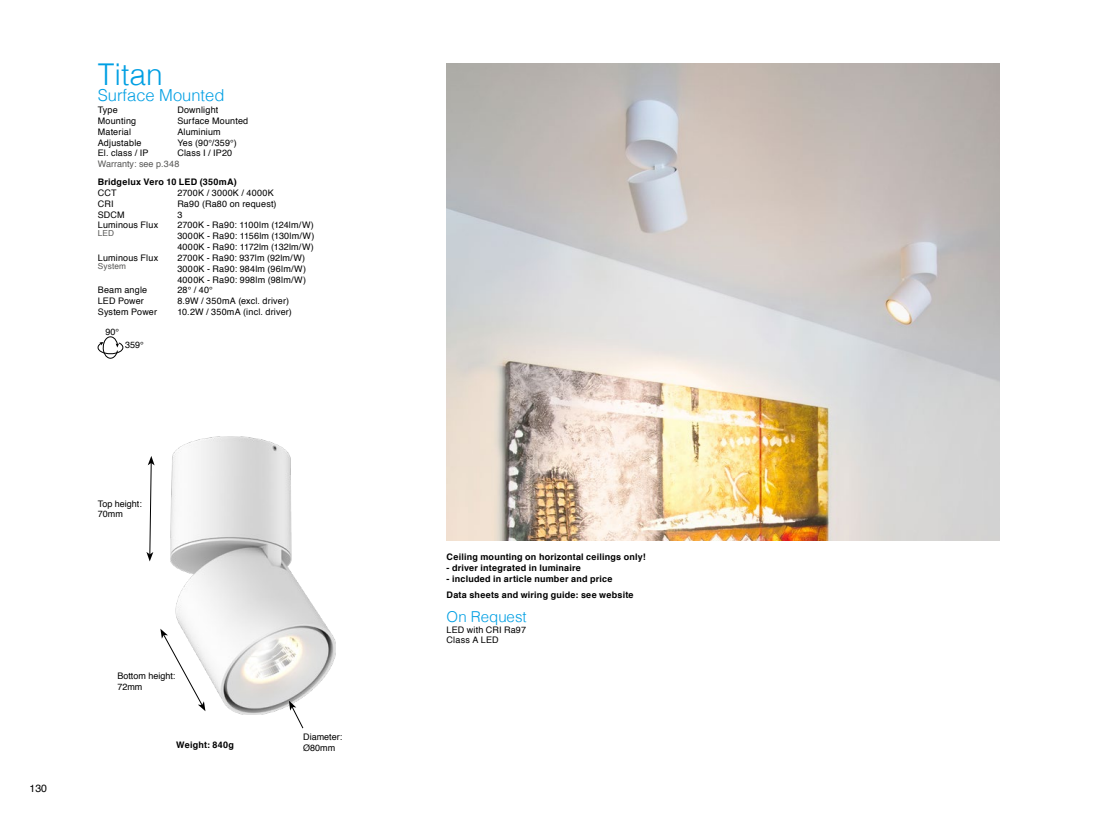
<style>
.page{position:relative;width:1106px;height:830px;background:#fff}
.page>*{position:absolute;margin:0;border:0;box-sizing:border-box;transform-origin:0 0}
.t1{font:300 30px "Helvetica";color:#009fe3}
.t2{font:300 16.5px "Helvetica";color:#009fe3}
.t3{font:300 15px "Helvetica";color:#009fe3}
.t4{font:10.5px "Helvetica";color:#000}
.t5{font:9px "Helvetica";letter-spacing:.02em;color:#000}
.t6{font:700 9px "Helvetica";letter-spacing:.025em;color:#000}
.t7{font:9px "Helvetica";color:#000}
.t8{font:9px "Helvetica";color:#575756}
.t9{font:8.25px "Helvetica";letter-spacing:.015em;color:#575756}
</style>
<div class="page">
<img style="left:170px;top:436px;width:166px;height:278px">
<svg style="left:146px;top:456px;width:9px;height:105px"></svg>
<svg style="left:160px;top:628px;width:45px;height:83px"></svg>
<svg style="left:289px;top:700px;width:15px;height:28px"></svg>
<img style="left:446px;top:64px;width:553px;height:476px">
<svg style="left:97px;top:336px;width:27px;height:23px"></svg>
<p class="t1" style="left:98px;top:49px;width:67px">Titan</p>
<p class="t2" style="left:98px;top:81px;width:128px">Surface Mounted</p>
<p class="t5" style="left:98px;top:103px;width:21px">Type</p>
<p class="t5" style="left:177px;top:103px;width:42px">Downlight</p>
<p class="t5" style="left:98px;top:114px;width:40px">Mounting</p>
<p class="t5" style="left:177px;top:114px;width:72px">Surface Mounted</p>
<p class="t5" style="left:98px;top:125px;width:35px">Material</p>
<p class="t5" style="left:177px;top:125px;width:45px">Aluminium</p>
<p class="t5" style="left:98px;top:135px;width:45px">Adjustable</p>
<p class="t5" style="left:177px;top:135px;width:61px">Yes (90°/359°)</p>
<p class="t5" style="left:98px;top:146px;width:52px">El. class / IP</p>
<p class="t5" style="left:177px;top:146px;width:56px">Class I / IP20</p>
<p class="t8" style="left:98px;top:157px;width:83px">Warranty: see p.348</p>
<p class="t6" style="left:98px;top:175px;width:140px">Bridgelux Vero 10 LED (350mA)</p>
<p class="t5" style="left:98px;top:186px;width:20px">CCT</p>
<p class="t5" style="left:177px;top:186px;width:98px">2700K / 3000K / 4000K</p>
<p class="t5" style="left:98px;top:197px;width:17px">CRI</p>
<p class="t5" style="left:177px;top:197px;width:101px">Ra90 (Ra80 on request)</p>
<p class="t5" style="left:98px;top:207px;width:28px">SDCM</p>
<p class="t5" style="left:177px;top:207px;width:7px">3</p>
<p class="t5" style="left:98px;top:218px;width:62px">Luminous Flux</p>
<p class="t5" style="left:177px;top:218px;width:138px">2700K - Ra90: 1100lm (124lm/W)</p>
<p class="t9" style="left:98px;top:227px;width:18px">LED</p>
<p class="t5" style="left:177px;top:229px;width:139px">3000K - Ra90: 1156lm (130lm/W)</p>
<p class="t5" style="left:177px;top:240px;width:138px">4000K - Ra90: 1172lm (132lm/W)</p>
<p class="t5" style="left:98px;top:251px;width:62px">Luminous Flux</p>
<p class="t5" style="left:177px;top:251px;width:129px">2700K - Ra90: 937lm (92lm/W)</p>
<p class="t9" style="left:98px;top:259px;width:30px">System</p>
<p class="t5" style="left:177px;top:261px;width:130px">3000K - Ra90: 984lm (96lm/W)</p>
<p class="t5" style="left:177px;top:272px;width:130px">4000K - Ra90: 998lm (98lm/W)</p>
<p class="t5" style="left:98px;top:283px;width:51px">Beam angle</p>
<p class="t5" style="left:177px;top:283px;width:37px">28° / 40°</p>
<p class="t5" style="left:98px;top:294px;width:48px">LED Power</p>
<p class="t5" style="left:177px;top:294px;width:113px">8.9W / 350mA (excl. driver)</p>
<p class="t5" style="left:98px;top:305px;width:61px">System Power</p>
<p class="t5" style="left:177px;top:305px;width:116px">10.2W / 350mA (incl. driver)</p>
<p class="t5" style="left:125px;top:337px;width:20px">359°</p>
<p class="t5" style="left:105px;top:324px;width:15px">90°</p>
<p class="t7" style="left:98px;top:496px;width:46px">Top height:</p>
<p class="t5" style="left:98px;top:507px;width:27px">70mm</p>
<p class="t4" style="left:30px;top:779px;width:19px">130</p>
<p class="t7" style="left:117px;top:668px;width:60px">Bottom height:</p>
<p class="t5" style="left:117px;top:679px;width:27px">72mm</p>
<p class="t6" style="left:176px;top:737px;width:59px">Weight: 840g</p>
<p class="t7" style="left:303px;top:729px;width:41px">Diameter:</p>
<p class="t5" style="left:303px;top:740px;width:34px">Ø80mm</p>
<p class="t6" style="left:446px;top:549px;width:201px">Ceiling mounting on horizontal ceilings only!</p>
<p class="t6" style="left:446px;top:560px;width:136px">- driver integrated in luminaire</p>
<p class="t6" style="left:446px;top:571px;width:167px">- included in article number and price</p>
<p class="t6" style="left:446px;top:587px;width:188px">Data sheets and wiring guide: see website</p>
<p class="t3" style="left:446px;top:603px;width:81px">On Request</p>
<p class="t5" style="left:446px;top:622px;width:81px">LED with CRI Ra97</p>
<p class="t5" style="left:446px;top:633px;width:53px">Class A LED</p>
</div>
